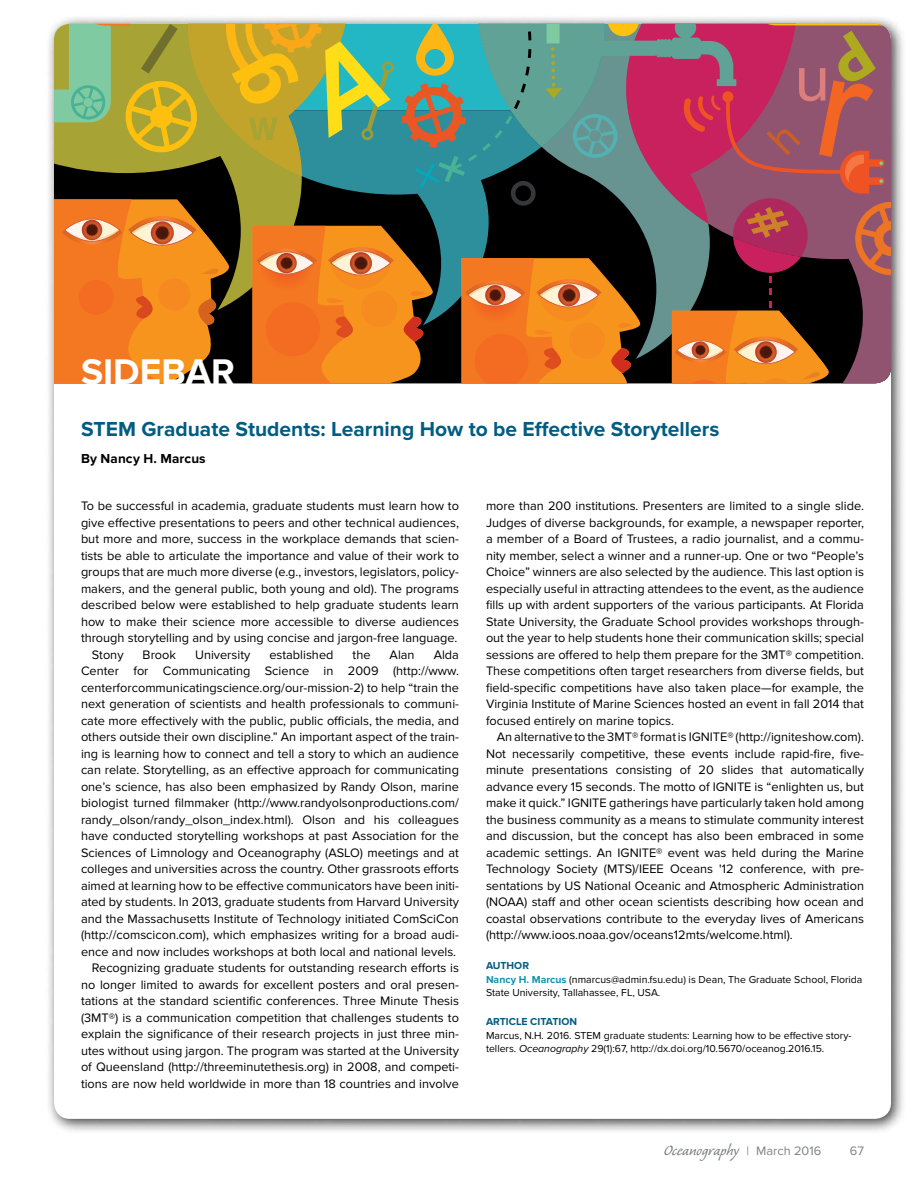
<style>
.page{position:relative;width:918px;height:1188px;background:#fff}
.page>*{position:absolute;margin:0;border:0;box-sizing:border-box;transform-origin:0 0}
.t1{font:700 36.9px "Proxima Nova";color:#fff}
.t2{font:700 21px "Proxima Nova";color:#005c83}
.t3{font:18.75px "Caliban";color:#808285}
.t4{font:700 13.5px "Proxima Nova";letter-spacing:.01em;color:#000}
.t5{font:12.75px/16.5px "Proxima Nova";color:#000;text-align:justify}
.t6{font:12.75px "Proxima Nova";color:#808285}
.t7{font:10.5px/13.5px "Proxima Nova";color:#000}
.s1{font-weight:700;color:#005c83}
.s2{font-weight:700;color:#1292af}
.s3{font-style:italic}
.s4{font-family:"Proxima Nova";font-size:12.75px}
</style>
<div class="page">
<div style="left:44px;top:14px;width:863px;height:1121px;background:#000;opacity:.75"></div>
<div style="left:54px;top:24px;width:837px;height:1095px;background:#fff;border-radius:16px"></div>
<svg style="left:54px;top:24px;width:837px;height:359px;background:#906b45"></svg>
<h1 class="t1" style="left:81px;top:350px;width:155px">SIDEBAR</h1>
<h2 class="t2" style="left:81px;top:417px;width:640px">STEM Graduate Students: Learning How to be Effective Storytellers</h2>
<p class="t4" style="left:81px;top:450px;width:126px">By Nancy H. Marcus</p>
<p class="t5" style="left:81px;top:498px;width:380px">To be successful in academia, graduate students must learn how to</p>
<p class="t5" style="left:81px;top:514px;width:380px">give effective presentations to peers and other technical audiences,</p>
<p class="t5" style="left:81px;top:531px;width:380px">but more and more, success in the workplace demands that scien-</p>
<p class="t5" style="left:81px;top:547px;width:380px">tists be able to articulate the importance and value of their work to</p>
<p class="t5" style="left:81px;top:564px;width:380px">groups that are much more diverse (e.g., investors, legislators, policy-</p>
<p class="t5" style="left:81px;top:580px;width:380px">makers, and the general public, both young and old). The programs</p>
<p class="t5" style="left:81px;top:597px;width:379px">described below were established to help graduate students learn</p>
<p class="t5" style="left:81px;top:613px;width:380px">how to make their science more accessible to diverse audiences</p>
<p class="t5" style="left:81px;top:630px;width:378px">through storytelling and by using concise and jargon-free language.</p>
<p class="t5" style="left:92px;top:646px;width:33px">Stony</p>
<p class="t5" style="left:143px;top:646px;width:35px">Brook</p>
<p class="t5" style="left:195px;top:646px;width:57px">University</p>
<p class="t5" style="left:269px;top:646px;width:66px">established</p>
<p class="t5" style="left:353px;top:646px;width:19px">the</p>
<p class="t5" style="left:390px;top:646px;width:27px">Alan</p>
<p class="t5" style="left:486px;top:498px;width:380px">more than 200 institutions. Presenters are limited to a single slide.<br>Judges of diverse backgrounds, for example, a newspaper reporter, a member of a Board of Trustees, a radio journalist, and a commu&shy;nity member, select a winner and a runner-up. One or two “People’s Choice” winners are also selected by the audience. This last option is especially useful in attracting attendees to the event, as the audience fills up with ardent supporters of the various participants. At Florida State University, the Graduate School provides workshops through&shy;out the year to help students hone their communication skills; special sessions are offered to help them prepare for the 3MT® competition.<br>These competitions often target researchers from diverse fields, but field-specific competitions have also taken place—for example, the Virginia Institute of Marine Sciences hosted an event in fall 2014 that focused entirely on marine topics.</p>
<p class="t5" style="left:486px;top:729px;width:380px;text-indent:11px">An alternative to the 3MT® format is IGNITE® (http://igniteshow.com).<br>Not necessarily competitive, these events include rapid-fire, five&shy;minute presentations consisting of 20 slides that automatically advance every 15 seconds. The motto of IGNITE is “enlighten us, but make it quick.” IGNITE gatherings have particularly taken hold among the business community as a means to stimulate community interest and discussion, but the concept has also been embraced in some academic settings. An IGNITE® event was held during the Marine Technology Society (MTS)/IEEE Oceans '12 conference, with pre&shy;sentations by US National Oceanic and Atmospheric Administration (NOAA) staff and other ocean scientists describing how ocean and coastal observations contribute to the everyday lives of Americans (http://www.ioos.noaa.gov/oceans12mts/welcome.html).</p>
<p class="t7" style="left:486px;top:959px;width:378px"><span class="s1">AUTHOR<br></span><span class="s2">Nancy H. Marcus</span> (nmarcus@admin.fsu.edu) is Dean, The Graduate School, Florida<br>State University, Tallahassee, FL, USA.</p>
<p class="t7" style="left:486px;top:1015px;width:367px"><span class="s1">ARTICLE CITATION<br></span>Marcus, N.H<span class="s3">.</span> 2016. STEM graduate students: Learning how to be effective story&shy;tellers. <span class="s3">Oceanography</span> 29(1):67, http://dx.doi.org/10.5670/oceanog.2016.15.</p>
<p class="t5" style="left:81px;top:646px;width:380px;text-align:right">Alda<br>Center for Communicating Science in 2009 (http://www. centerforcommunicatingscience.org/our-mission-2) to help “train the next generation of scientists and health professionals to communi&shy;cate more effectively with the public, public officials, the media, and others outside their own discipline.” An important aspect of the train&shy;ing is learning how to connect and tell a story to which an audience can relate. Storytelling, as an effective approach for communicating one’s science, has also been emphasized by Randy Olson, marine biologist turned filmmaker (http://www.randyolsonproductions.com/ randy_olson/randy_olson_index.html). Olson and his colleagues have conducted storytelling workshops at past Association for the Sciences of Limnology and Oceanography (ASLO) meetings and at colleges and universities across the country. Other grassroots efforts aimed at learning how to be effective communicators have been initi&shy;ated by students. In 2013, graduate students from Harvard University and the Massachusetts Institute of Technology initiated ComSciCon (http://comscicon.com), which emphasizes writing for a broad audi&shy;ence and now includes workshops at both local and national levels.<br>Recognizing graduate students for outstanding research efforts is no longer limited to awards for excellent posters and oral presen&shy;tations at the standard scientific conferences. Three Minute Thesis (3MT®) is a communication competition that challenges students to explain the significance of their research projects in just three min&shy;utes without using jargon. The program was started at the University of Queensland (http://threeminutethesis.org) in 2008, and competi&shy;tions are now held worldwide in more than 18 countries and involve</p>
<h3 class="t3" style="left:664px;top:1141px;width:159px">Oceanography <span class="s4">| March 2016</span></h3>
<p class="t6" style="left:850px;top:1143px;width:16px">67</p>
</div>
